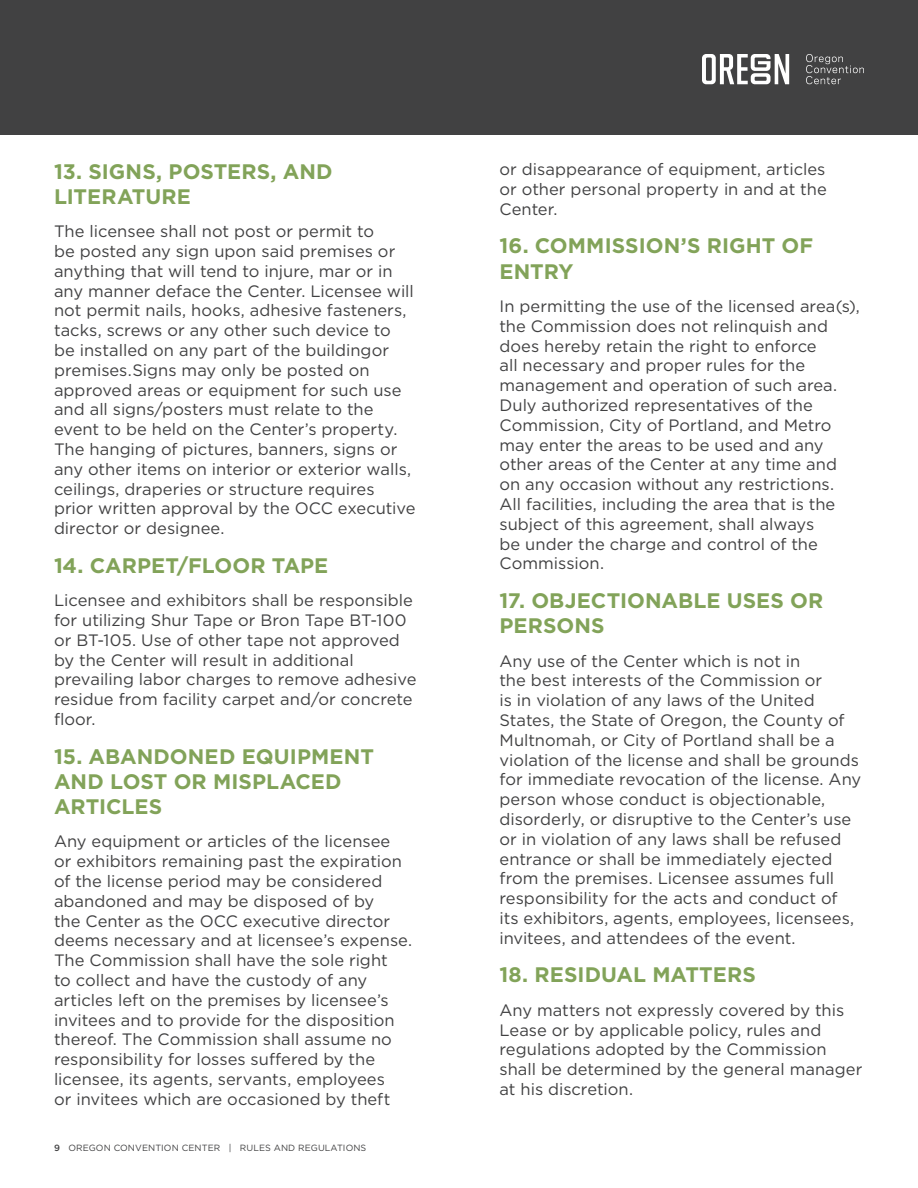
<style>
.page{position:relative;width:918px;height:1188px;background:#fff}
.page>*{position:absolute;margin:0;border:0;box-sizing:border-box;transform-origin:0 0}
.TOC_title{font:700 21px/25.2px "Gotham";letter-spacing:.005em;color:#82a359}
.TOC_title-2{font:16.5px/19.8px "Gotham";color:#414142}
.t1{font:9px "Gotham";letter-spacing:.01em;color:#414142}
.s1{font-weight:500}
</style>
<div class="page">
<div style="left:0;top:0;width:918px;height:135px;background:#414142"></div>
<svg style="left:806px;top:54px;width:58px;height:30px"></svg>
<svg style="left:702px;top:54px;width:87px;height:30px"></svg>
<p class="TOC_title" style="left:54px;top:159px;width:280px">13. SIGNS, POSTERS, AND<br>LITERATURE</p>
<p class="TOC_title-2" style="left:54px;top:221px;width:363px">The licensee shall not post or permit to<br>be posted any sign upon said premises or anything that will tend to injure, mar or in any manner deface the Center. Licensee will not permit nails, hooks, adhesive fasteners, tacks, screws or any other such device to be installed on any part of the buildingor premises.Signs may only be posted on approved areas or equipment for such use and all signs/posters must relate to the event to be held on the Center’s property.<br>The hanging of pictures, banners, signs or any other items on interior or exterior walls, ceilings, draperies or structure requires prior written approval by the OCC executive director or designee.</p>
<p class="TOC_title" style="left:54px;top:553px;width:276px">14. CARPET/FLOOR TAPE</p>
<p class="TOC_title-2" style="left:54px;top:590px;width:364px">Licensee and exhibitors shall be responsible for utilizing Shur Tape or Bron Tape BT-100 or BT-105. Use of other tape not approved by the Center will result in additional prevailing labor charges to remove adhesive residue from facility carpet and/or concrete floor.</p>
<p class="TOC_title" style="left:54px;top:744px;width:321px">15. ABANDONED EQUIPMENT<br>AND LOST OR MISPLACED<br>ARTICLES</p>
<p class="TOC_title-2" style="left:54px;top:831px;width:360px">Any equipment or articles of the licensee<br>or exhibitors remaining past the expiration of the license period may be considered abandoned and may be disposed of by<br>the Center as the OCC executive director deems necessary and at licensee’s expense.<br>The Commission shall have the sole right<br>to collect and have the custody of any articles left on the premises by licensee’s invitees and to provide for the disposition thereof. The Commission shall assume no responsibility for losses suffered by the licensee, its agents, servants, employees<br>or invitees which are occasioned by theft</p>
<p class="t1" style="left:54px;top:1142px;width:314px"><span class="s1">9</span> OREGON CONVENTION CENTER | RULES AND REGULATIONS</p>
<p class="TOC_title-2" style="left:500px;top:159px;width:329px;text-align:justify">or disappearance of equipment, articles or other personal property in and at the Center.</p>
<p class="TOC_title" style="left:500px;top:233px;width:315px">16. COMMISSION’S RIGHT OF<br>ENTRY</p>
<p class="TOC_title-2" style="left:500px;top:296px;width:362px">In permitting the use of the licensed area(s), the Commission does not relinquish and does hereby retain the right to enforce<br>all necessary and proper rules for the management and operation of such area.<br>Duly authorized representatives of the Commission, City of Portland, and Metro may enter the areas to be used and any other areas of the Center at any time and on any occasion without any restrictions.<br>All facilities, including the area that is the subject of this agreement, shall always<br>be under the charge and control of the Commission.</p>
<p class="TOC_title" style="left:500px;top:588px;width:325px">17. OBJECTIONABLE USES OR<br>PERSONS</p>
<p class="TOC_title-2" style="left:500px;top:651px;width:363px">Any use of the Center which is not in<br>the best interests of the Commission or<br>is in violation of any laws of the United States, the State of Oregon, the County of Multnomah, or City of Portland shall be a violation of the license and shall be grounds for immediate revocation of the license. Any person whose conduct is objectionable, disorderly, or disruptive to the Center’s use or in violation of any laws shall be refused entrance or shall be immediately ejected from the premises. Licensee assumes full responsibility for the acts and conduct of<br>its exhibitors, agents, employees, licensees, invitees, and attendees of the event.</p>
<p class="TOC_title" style="left:500px;top:962px;width:258px">18. RESIDUAL MATTERS</p>
<p class="TOC_title-2" style="left:500px;top:1000px;width:364px">Any matters not expressly covered by this Lease or by applicable policy, rules and regulations adopted by the Commission shall be determined by the general manager at his discretion.</p>
</div>
